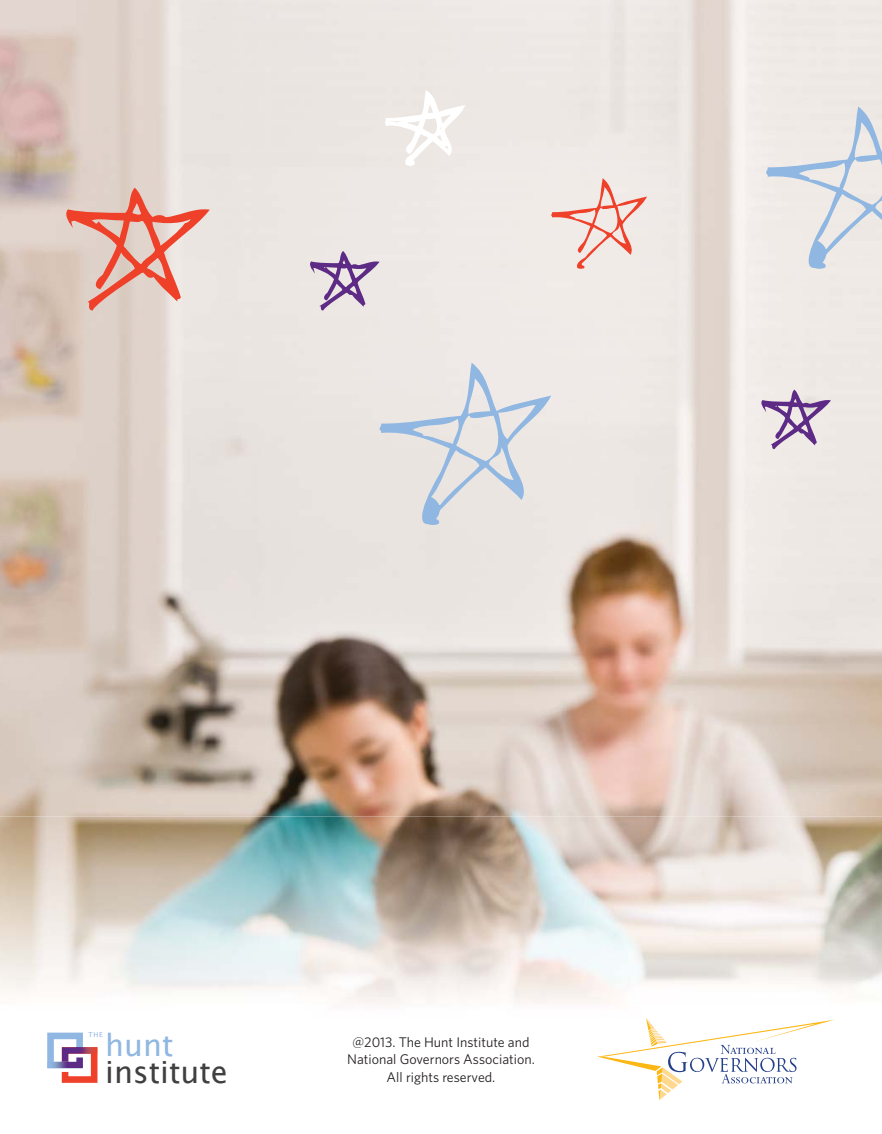
<style>
.page{position:relative;width:882px;height:1134px;background:#fff}
.page>*{position:absolute;margin:0;border:0;box-sizing:border-box;transform-origin:0 0}
.t1{font:30.62px "Lucida Grande";color:#404041}
.t2{font:30.45px "Lucida Grande";color:#90b7e1}
.t3{font:14px/17.5px "Whitney HTF";color:#231f20;text-align:center}
.t4{font:6.83px "Lucida Grande";color:#90b7e1}
</style>
<div class="page">
<img style="left:0;top:0;width:882px;height:816px">
<img style="left:0;top:816px;width:882px;height:255px">
<svg style="left:597px;top:1018px;width:238px;height:82px"></svg>
<svg style="left:47px;top:1033px;width:50px;height:50px"></svg>
<svg style="left:65px;top:188px;width:145px;height:123px;background:#e5b5aa"></svg>
<svg style="left:310px;top:251px;width:70px;height:60px;background:#c5b4ca"></svg>
<svg style="left:379px;top:363px;width:172px;height:195px;background:#e0e0e2"></svg>
<svg style="left:761px;top:390px;width:70px;height:59px;background:#c6b5cb"></svg>
<svg style="left:385px;top:90px;width:80px;height:76px"></svg>
<svg style="left:551px;top:178px;width:96px;height:92px;background:#efd3cd"></svg>
<svg style="left:766px;top:106px;width:116px;height:196px;background:#e4e4e5"></svg>
<p class="t4" style="left:89px;top:1031px;width:16px">THE</p>
<h2 class="t2" style="left:105px;top:1027px;width:70px">hunt</h2>
<h1 class="t1" style="left:105px;top:1053px;width:124px">institute</h1>
<p class="t3" style="left:347px;top:1035px;width:189px">@2013. The Hunt Institute and<br>National Governors Association.<br>All rights reserved.</p>
</div>
